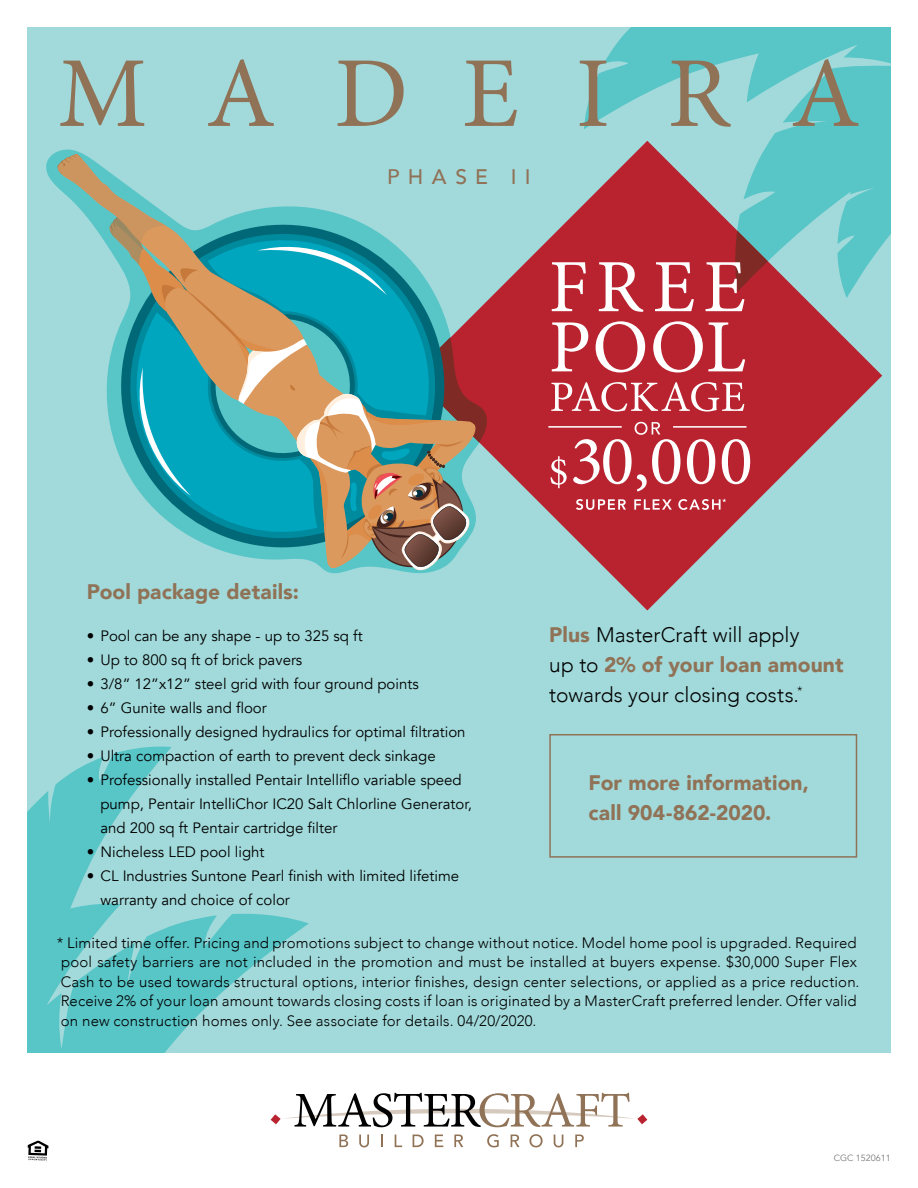
<style>
.page{position:relative;width:918px;height:1188px;background:#fff}
.page>*{position:absolute;margin:0;border:0;box-sizing:border-box;transform-origin:0 0}
.t1{font:100.5px "Minion Pro";letter-spacing:.575em;color:#907257}
.t2{font:300 21px/30px "Avenir";color:#000}
.t3{font:900 21px/30px "Avenir";letter-spacing:.005em;color:#907257}
.t4{font:500 21px "Avenir";letter-spacing:.395em;color:#907257}
.t5{font:300 15px/19.5px "Avenir";letter-spacing:.01em;color:#000}
.t6{font:15px/24px "Avenir";color:#000}
.t7{font:9px "Avenir";color:#77787b}
.s1{font-weight:900;color:#907257}
</style>
<div class="page">
<div style="left:27px;top:27px;width:864px;height:1026px;background:#a2dadb"></div>
<svg style="left:27px;top:746px;width:282px;height:307px"></svg>
<svg style="left:339px;top:1135px;width:9px;height:12px"></svg>
<svg style="left:359px;top:1135px;width:10px;height:12px"></svg>
<svg style="left:381px;top:1135px;width:2px;height:12px"></svg>
<svg style="left:395px;top:1135px;width:7px;height:12px"></svg>
<svg style="left:413px;top:1135px;width:11px;height:12px"></svg>
<svg style="left:435px;top:1135px;width:8px;height:12px"></svg>
<svg style="left:454px;top:1135px;width:9px;height:12px"></svg>
<svg style="left:487px;top:1134px;width:12px;height:13px"></svg>
<svg style="left:511px;top:1135px;width:9px;height:12px"></svg>
<svg style="left:529px;top:1134px;width:14px;height:13px"></svg>
<svg style="left:554px;top:1135px;width:9px;height:12px"></svg>
<svg style="left:575px;top:1135px;width:9px;height:12px"></svg>
<svg style="left:271px;top:1093px;width:376px;height:34px"></svg>
<svg style="left:27px;top:1140px;width:22px;height:21px"></svg>
<svg style="left:491px;top:236px;width:391px;height:375px;fill:#b8232f"></svg>
<svg style="left:57px;top:154px;width:434px;height:420px"></svg>
<svg style="left:550px;top:422px;width:200px;height:70px;background:#c64f59"></svg>
<svg style="left:576px;top:499px;width:150px;height:11px;background:#ce6971"></svg>
<svg style="left:551px;top:382px;width:193px;height:30px;background:#c95a63"></svg>
<svg style="left:552px;top:321px;width:193px;height:52px;background:#ca5c64"></svg>
<svg style="left:552px;top:27px;width:339px;height:285px"></svg>
<hr style="left:548px;top:426px;width:74px;height:2px;background:#fff">
<hr style="left:673px;top:426px;width:73px;height:2px;background:#fff">
<div style="left:549px;top:734px;width:308px;height:124px;border:2px solid #907257"></div>
<p class="t1" style="left:58px;top:27px;width:804px">MADEIRA</p>
<p class="t4" style="left:387px;top:158px;width:145px">PHASE II</p>
<p class="t3" style="left:87px;top:576px;width:214px">Pool package details:</p>
<p class="t6" style="left:87px;top:624px;width:277px">• Pool can be any shape - up to 325 sq ft</p>
<p class="t6" style="left:87px;top:648px;width:217px">• Up to 800 sq ft of brick pavers</p>
<p class="t6" style="left:87px;top:672px;width:333px">• 3/8” 12”x12” steel grid with four ground points</p>
<p class="t6" style="left:87px;top:696px;width:181px">• 6” Gunite walls and floor</p>
<p class="t6" style="left:87px;top:720px;width:380px">• Professionally designed hydraulics for optimal filtration</p>
<p class="t6" style="left:87px;top:744px;width:350px">• Ultra compaction of earth to prevent deck sinkage</p>
<p class="t6" style="left:100px;top:768px;width:373px;text-indent:-14px">• Professionally installed Pentair Intelliflo variable speed pump, Pentair IntelliChor IC20 Salt Chlorline Generator, and 200 sq ft Pentair cartridge filter</p>
<p class="t6" style="left:87px;top:840px;width:179px">• Nicheless LED pool light</p>
<p class="t6" style="left:100px;top:864px;width:360px;text-indent:-14px">• CL Industries Suntone Pearl finish with limited lifetime warranty and choice of color</p>
<p class="t2" style="left:549px;top:620px;width:296px"><span class="s1">Plus</span> MasterCraft will apply<br>up to <span class="s1">2% of your loan amount </span>towards your closing costs.<sup>*</sup></p>
<p class="t3" style="left:589px;top:767px;width:222px">For more information, call 904-862-2020.</p>
<p class="t5" style="left:57px;top:933px;width:804px">* Limited time offer. Pricing and promotions subject to change without notice. Model home pool is upgraded. Required pool safety barriers are not included in the promotion and must be installed at buyers expense. $30,000 Super Flex Cash to be used towards structural options, interior finishes, design center selections, or applied as a price reduction.<br>Receive 2% of your loan amount towards closing costs if loan is originated by a MasterCraft preferred lender. Offer valid on new construction homes only. See associate for details. 04/20/2020.</p>
<p class="t7" style="left:834px;top:1152px;width:59px">CGC 1520611</p>
</div>
